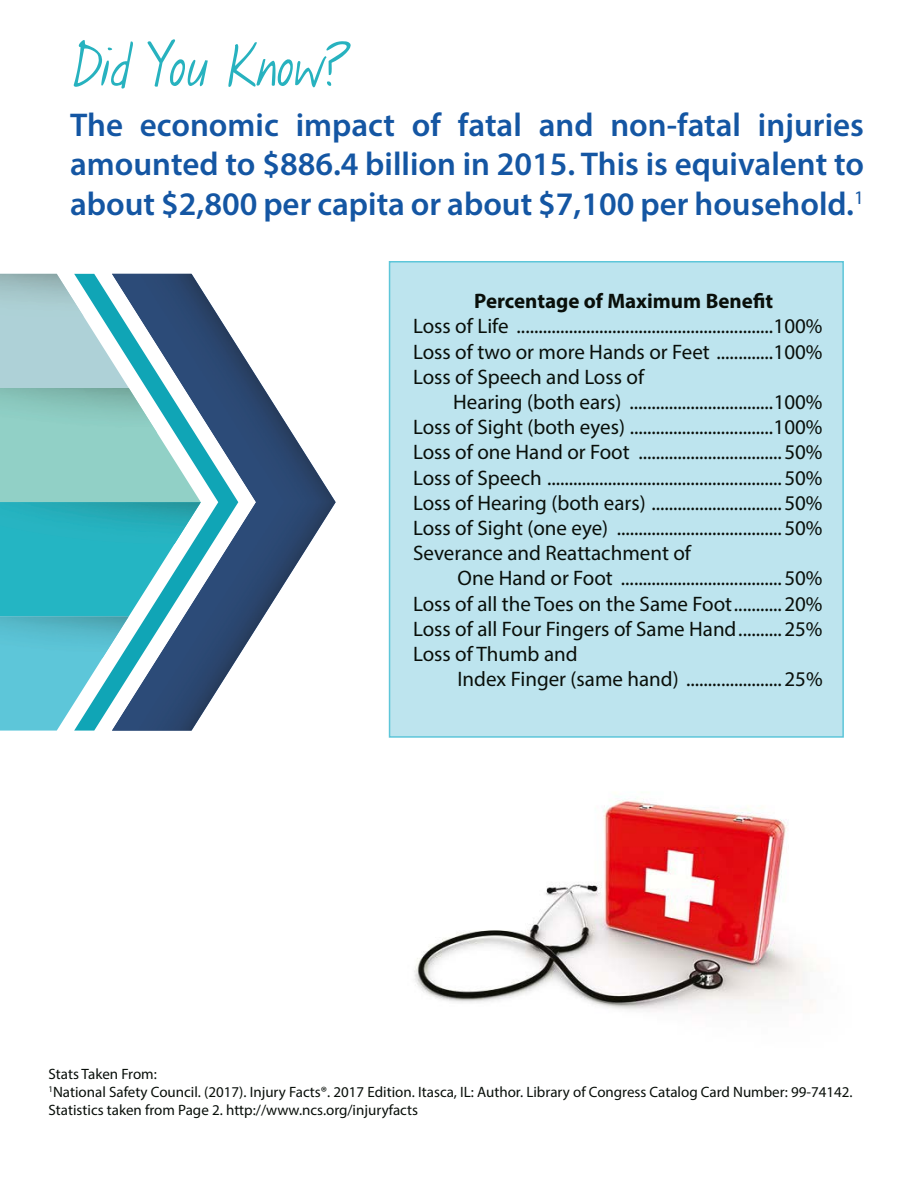
<style>
.page{position:relative;width:918px;height:1188px;background:#fff}
.page>*{position:absolute;margin:0;border:0;box-sizing:border-box;transform-origin:0 0}
.t1{font:54px "KG Hope For A Cure";color:#27b2bf}
.t2{font:600 33px/39.6px "Myriad Pro";color:#1456a3;text-align:justify}
.t3{font:21px/25.2px "Myriad Pro";color:#090f0a;text-align:justify}
.t4{font:700 21px "Myriad Pro";color:#090f0a}
.t5{font:15px/18px "Myriad Pro";color:#090f0a}
</style>
<div class="page">
<img style="left:388px;top:736px;width:425px;height:277px">
<svg style="left:0;top:274px;width:104px;height:457px;background:#74c8cf"></svg>
<img style="left:0;top:616px;width:104px;height:42px">
<img style="left:102px;top:622px;width:2px;height:36px">
<img style="left:0;top:502px;width:104px;height:42px">
<img style="left:0;top:388px;width:104px;height:45px">
<img style="left:0;top:274px;width:84px;height:43px">
<img style="left:104px;top:289px;width:8px;height:426px">
<img style="left:112px;top:274px;width:223px;height:457px">
<div style="left:390px;top:262px;width:453px;height:475px;background:#bde4ee"></div>
<div style="left:389px;top:261px;width:455px;height:477px;border:2px solid #5dc6d9"></div>
<h1 class="t1" style="left:72px;top:36px;width:283px">Did You Know?</h1>
<h2 class="t2" style="left:70px;top:107px;width:795px">The economic impact of fatal and non-fatal injuries amounted to $886.4 billion in 2015. This is equivalent to about $2,800 per capita or about $7,100 per household.<sup>1</sup></h2>
<p class="t4" style="left:474px;top:289px;width:300px">Percentage of Maximum Benefit</p>
<p class="t3" style="left:413px;top:315px;width:411px">Loss of Life ...........................................................100% Loss of two or more Hands or Feet .............100% Loss of Speech and Loss of</p>
<p class="t3" style="left:413px;top:391px;width:411px;text-indent:40px">Hearing (both ears) .................................100% Loss of Sight (both eyes) .................................100% Loss of one Hand or Foot ................................. 50% Loss of Speech ...................................................... 50% Loss of Hearing (both ears) .............................. 50% Loss of Sight (one eye) ...................................... 50% Severance and Reattachment of</p>
<p class="t3" style="left:413px;top:567px;width:411px;text-indent:45px">One Hand or Foot ..................................... 50% Loss of all the Toes on the Same Foot ........... 20% Loss of all Four Fingers of Same Hand .......... 25% Loss of Thumb and</p>
<p class="t3" style="left:457px;top:668px;width:367px">Index Finger (same hand) ...................... 25%</p>
<p class="t5" style="left:49px;top:1066px;width:806px">Stats Taken From:<br><sup>1</sup>National Safety Council. (2017). Injury Facts®. 2017 Edition. Itasca, IL: Author. Library of Congress Catalog Card Number: 99-74142.<br>Statistics taken from Page 2. http://www.ncs.org/injuryfacts</p>
</div>
